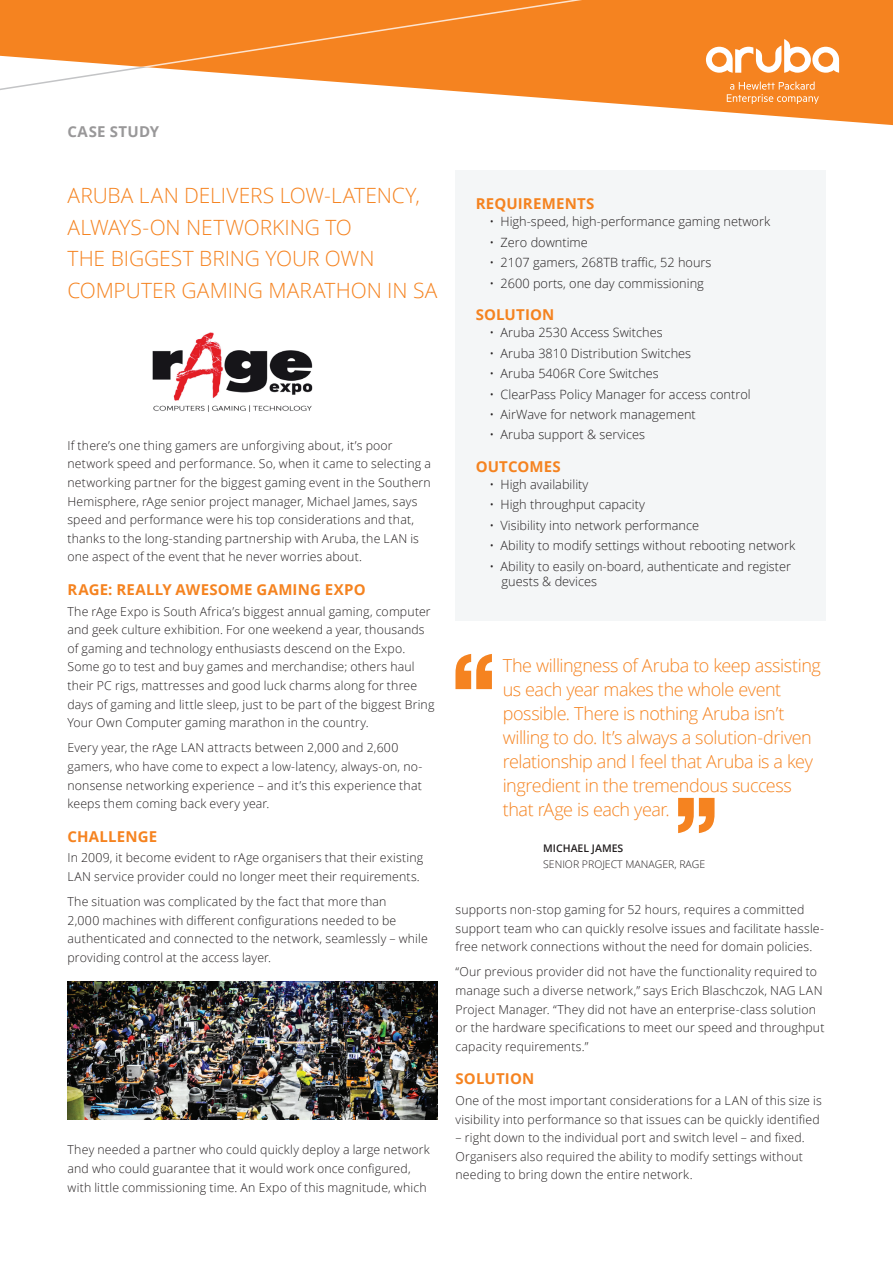
<style>
.page{position:relative;width:893px;height:1263px;background:#fff}
.page>*{position:absolute;margin:0;border:0;box-sizing:border-box;transform-origin:0 0}
.t1{font:300 21px/31.5px "Open Sans";letter-spacing:-.005em;color:#f58320}
.t2{font:300 18px/24px "Open Sans";letter-spacing:-.025em;color:#f58320}
.t3{font:700 15px "Open Sans";letter-spacing:.01em;color:#f58320}
.t4{font:700 15px "Open Sans";letter-spacing:.02em;color:#999899}
.t5{font:300 12.75px/15px "Open Sans";color:#231f20}
.t6{font:300 12.3px/18.6px "Open Sans";letter-spacing:.01em;color:#231f20}
.t7{font:300 10.5px "Open Sans";color:#231f20}
.t8{font:600 10.5px "Open Sans";color:#231f20}
</style>
<div class="page">
<svg style="left:0;top:0;width:893px;height:126px;fill:#f58320"></svg>
<svg style="left:706px;top:39px;width:133px;height:65px"></svg>
<div style="left:455px;top:171px;width:370px;height:450px;background:#f4f6f7"></div>
<svg style="left:455px;top:654px;width:37px;height:35px"></svg>
<svg style="left:678px;top:798px;width:36px;height:35px"></svg>
<img style="left:68px;top:981px;width:369px;height:138px">
<img style="left:152px;top:332px;width:161px;height:80px">
<p class="t4" style="left:68px;top:121px;width:93px">CASE STUDY</p>
<h1 class="t1" style="left:68px;top:179px;width:371px">ARUBA LAN DELIVERS LOW-LATENCY,<br>ALWAYS-ON NETWORKING TO<br>THE BIGGEST BRING YOUR OWN<br>COMPUTER GAMING MARATHON IN SA</h1>
<p class="t3" style="left:476px;top:193px;width:120px">REQUIREMENTS</p>
<p class="t5" style="left:489px;top:214px;width:282px">• High-speed, high-performance gaming network</p>
<p class="t5" style="left:489px;top:234px;width:100px">• Zero downtime</p>
<p class="t5" style="left:489px;top:255px;width:224px">• 2107 gamers, 268TB traffic, 52 hours</p>
<p class="t5" style="left:489px;top:275px;width:216px">• 2600 ports, one day commissioning</p>
<p class="t3" style="left:476px;top:304px;width:80px">SOLUTION</p>
<p class="t5" style="left:489px;top:325px;width:175px">• Aruba 2530 Access Switches</p>
<p class="t5" style="left:489px;top:345px;width:203px">• Aruba 3810 Distribution Switches</p>
<p class="t5" style="left:489px;top:366px;width:171px">• Aruba 5406R Core Switches</p>
<p class="t5" style="left:489px;top:386px;width:263px">• ClearPass Policy Manager for access control</p>
<p class="t5" style="left:489px;top:406px;width:208px">• AirWave for network management</p>
<p class="t5" style="left:489px;top:427px;width:157px">• Aruba support &amp; services</p>
<p class="t3" style="left:476px;top:456px;width:87px">OUTCOMES</p>
<p class="t5" style="left:489px;top:476px;width:100px">• High availability</p>
<p class="t5" style="left:489px;top:497px;width:157px">• High throughput capacity</p>
<p class="t5" style="left:489px;top:517px;width:211px">• Visibility into network performance</p>
<p class="t5" style="left:489px;top:538px;width:307px">• Ability to modify settings without rebooting network</p>
<p class="t5" style="left:502px;top:558px;width:291px;text-indent:-12px">• Ability to easily on-board, authenticate and register guests &amp; devices</p>
<p class="t6" style="left:68px;top:436px;width:365px">If there’s one thing gamers are unforgiving about, it’s poor network speed and performance. So, when it came to selecting a networking partner for the biggest gaming event in the Southern Hemisphere, rAge senior project manager, Michael James, says speed and performance were his top considerations and that, thanks to the long-standing partnership with Aruba, the LAN is one aspect of the event that he never worries about.</p>
<p class="t3" style="left:68px;top:579px;width:300px">RAGE: REALLY AWESOME GAMING EXPO</p>
<p class="t6" style="left:68px;top:601px;width:368px">The rAge Expo is South Africa’s biggest annual gaming, computer and geek culture exhibition. For one weekend a year, thousands of gaming and technology enthusiasts descend on the Expo.<br>Some go to test and buy games and merchandise; others haul their PC rigs, mattresses and good luck charms along for three days of gaming and little sleep, just to be part of the biggest Bring Your Own Computer gaming marathon in the country.</p>
<p class="t6" style="left:68px;top:738px;width:356px">Every year, the rAge LAN attracts between 2,000 and 2,600 gamers, who have come to expect a low-latency, always-on, no&shy;nonsense networking experience – and it’s this experience that keeps them coming back every year.</p>
<p class="t3" style="left:68px;top:826px;width:91px">CHALLENGE</p>
<p class="t6" style="left:68px;top:848px;width:357px">In 2009, it become evident to rAge organisers that their existing<br>LAN service provider could no longer meet their requirements.</p>
<p class="t6" style="left:68px;top:892px;width:362px">The situation was complicated by the fact that more than<br>2,000 machines with different configurations needed to be authenticated and connected to the network, seamlessly – while providing control at the access layer.</p>
<p class="t2" style="left:503px;top:653px;width:320px">The willingness of Aruba to keep assisting us each year makes the whole event possible. There is nothing Aruba isn’t willing to do. It’s always a solution-driven relationship and I feel that Aruba is a key ingredient in the tremendous success that rAge is each year.</p>
<p class="t8" style="left:543px;top:841px;width:82px">MICHAEL JAMES</p>
<p class="t7" style="left:543px;top:857px;width:164px">SENIOR PROJECT MANAGER, RAGE</p>
<p class="t6" style="left:455px;top:900px;width:370px">supports non-stop gaming for 52 hours, requires a committed support team who can quickly resolve issues and facilitate hassle&shy;free network connections without the need for domain policies.</p>
<p class="t6" style="left:455px;top:962px;width:371px">“Our previous provider did not have the functionality required to manage such a diverse network,” says Erich Blaschczok, NAG LAN Project Manager. “They did not have an enterprise-class solution or the hardware specifications to meet our speed and throughput capacity requirements.”</p>
<p class="t3" style="left:455px;top:1068px;width:80px">SOLUTION</p>
<p class="t6" style="left:455px;top:1091px;width:368px">One of the most important considerations for a LAN of this size is visibility into performance so that issues can be quickly identified</p>
<p class="t6" style="left:455px;top:1128px;width:351px">– right down to the individual port and switch level – and fixed.<br>Organisers also required the ability to modify settings without needing to bring down the entire network.</p>
<p class="t6" style="left:68px;top:1140px;width:364px">They needed a partner who could quickly deploy a large network and who could guarantee that it would work once configured, with little commissioning time. An Expo of this magnitude, which</p>
</div>
